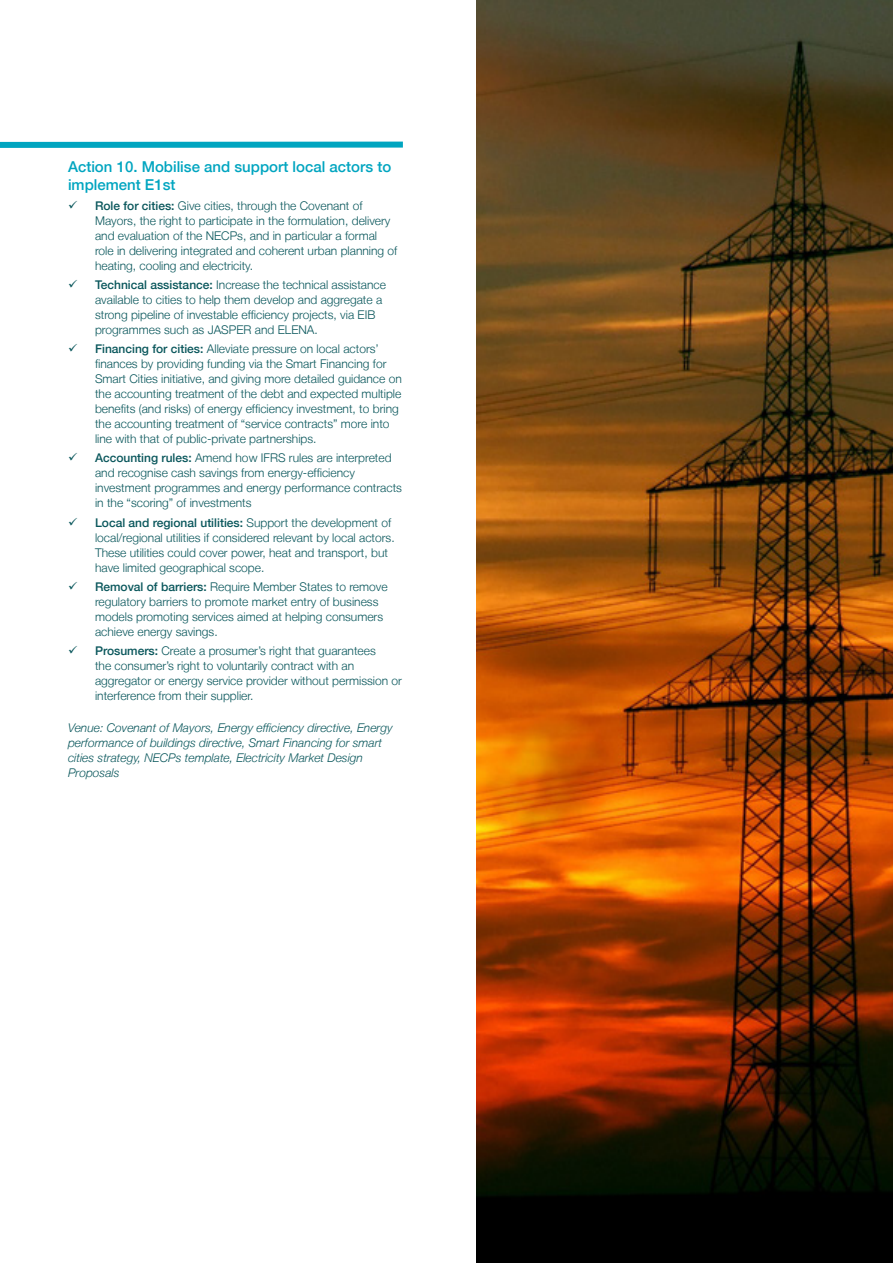
<style>
.page{position:relative;width:893px;height:1263px;background:#fff}
.page>*{position:absolute;margin:0;border:0;box-sizing:border-box;transform-origin:0 0}
.t1{font:500 15px/18px "Helvetica Neue LT";color:#00a5c0}
.t2{font:300 12px/15px "Helvetica Neue LT";color:#0a575c}
.t3{font:italic 300 12px/15px "Helvetica Neue LT";color:#0a575c}
.s1{font-weight:500}
</style>
<div class="page">
<svg style="left:0;top:141px;width:403px;height:7px;background:#24b1c8"></svg>
<img style="left:476px;top:0;width:417px;height:1263px">
<p class="t1" style="left:68px;top:158px;width:325px">Action 10. Mobilise and support local actors to implement E1st</p>
<p class="t2" style="left:95px;top:198px;width:304px;text-indent:-27px">✓ <span class="s1">Role for cities:</span> Give cities, through the Covenant of Mayors, the right to participate in the formulation, delivery and evaluation of the NECPs, and in particular a formal role in delivering integrated and coherent urban planning of heating, cooling and electricity.</p>
<p class="t2" style="left:95px;top:277px;width:293px;text-indent:-27px">✓ <span class="s1">Technical assistance:</span> Increase the technical assistance available to cities to help them develop and aggregate a strong pipeline of investable efficiency projects, via EIB programmes such as JASPER and ELENA.</p>
<p class="t2" style="left:95px;top:341px;width:308px;text-indent:-27px">✓ <span class="s1">Financing for cities:</span> Alleviate pressure on local actors’ finances by providing funding via the Smart Financing for Smart Cities initiative, and giving more detailed guidance on the accounting treatment of the debt and expected multiple benefits (and risks) of energy efficiency investment, to bring the accounting treatment of “service contracts” more into line with that of public-private partnerships.</p>
<p class="t2" style="left:95px;top:450px;width:308px;text-indent:-27px">✓ <span class="s1">Accounting rules:</span> Amend how IFRS rules are interpreted and recognise cash savings from energy-efficiency investment programmes and energy performance contracts in the “scoring” of investments</p>
<p class="t2" style="left:95px;top:515px;width:301px;text-indent:-27px">✓ <span class="s1">Local and regional utilities:</span> Support the development of local/regional utilities if considered relevant by local actors.<br>These utilities could cover power, heat and transport, but have limited geographical scope.</p>
<p class="t2" style="left:95px;top:579px;width:294px;text-indent:-27px">✓ <span class="s1">Removal of barriers:</span> Require Member States to remove regulatory barriers to promote market entry of business models promoting services aimed at helping consumers achieve energy savings.</p>
<p class="t2" style="left:95px;top:643px;width:309px;text-indent:-27px">✓ <span class="s1">Prosumers:</span> Create a prosumer’s right that guarantees<br>the consumer’s right to voluntarily contract with an aggregator or energy service provider without permission or interference from their supplier.</p>
<p class="t3" style="left:68px;top:720px;width:326px">Venue: Covenant of Mayors, Energy efficiency directive, Energy performance of buildings directive, Smart Financing for smart cities strategy, NECPs template, Electricity Market Design Proposals</p>
</div>
